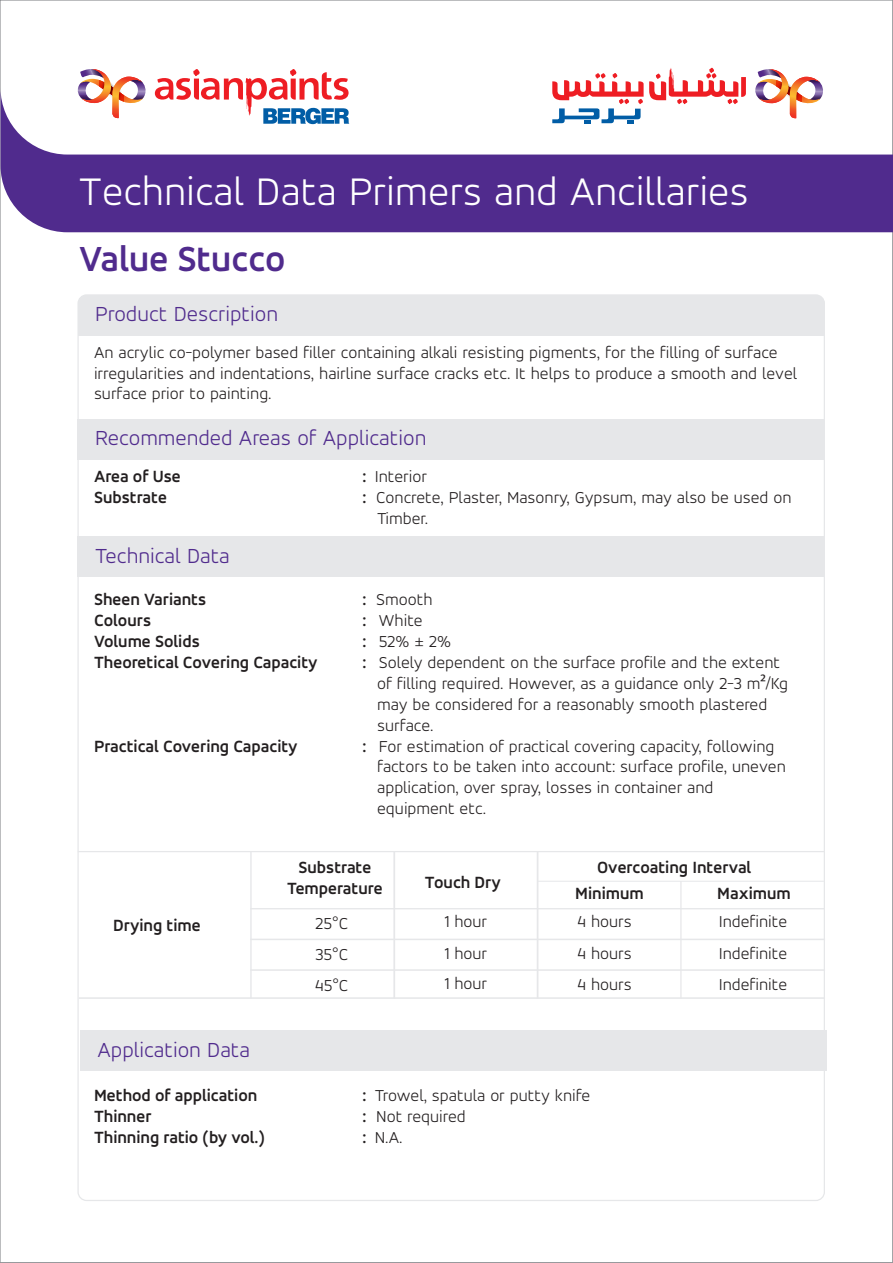
<style>
.page{position:relative;width:893px;height:1263px;background:#fff}
.page>*{position:absolute;margin:0;border:0;box-sizing:border-box;transform-origin:0 0}
.t1{font:300 42.3px "Accord Alternate";color:#fff}
.t2{font:700 37.35px "Accord Alternate";color:#502b8d}
.t3{font:300 22.35px "Accord Alternate";color:#502b8d}
.t4{font:300 17.4px/20.9px "Accord Alternate";color:#231f20}
.t5{font:700 17.4px/20.9px "Accord Alternate";color:#231f20;text-align:center}
.s1{font-weight:700}
.s2{font-family:"Myriad Pro";font-weight:400}
</style>
<div class="page">
<svg style="left:1px;top:88px;width:892px;height:144px;fill:#502b8d"></svg>
<div style="left:79px;top:296px;width:744px;height:40px;background:#e6e7e9"></div>
<div style="left:78px;top:419px;width:746px;height:41px;background:#e6e7e9"></div>
<svg style="left:753px;top:69px;width:72px;height:50px"></svg>
<svg style="left:552px;top:68px;width:194px;height:56px"></svg>
<svg style="left:155px;top:69px;width:194px;height:55px"></svg>
<svg style="left:76px;top:69px;width:71px;height:49px"></svg>
<div style="left:78px;top:536px;width:746px;height:41px;background:#e6e7e9"></div>
<div style="left:80px;top:1030px;width:747px;height:41px;background:#e6e7e9"></div>
<hr style="left:250px;top:908px;width:574px;height:1px;background:#e6e7e9">
<hr style="left:250px;top:939px;width:575px;height:1px;background:#e6e7e9">
<hr style="left:538px;top:881px;width:286px;height:1px;background:#e6e7e9">
<hr style="left:250px;top:969px;width:575px;height:2px;background:#e6e7e9">
<hr style="left:79px;top:997px;width:746px;height:2px;background:#e6e7e9">
<hr style="left:250px;top:852px;width:2px;height:146px;background:#e6e7e9">
<hr style="left:393px;top:852px;width:2px;height:146px;background:#e6e7e9">
<hr style="left:537px;top:852px;width:1px;height:146px;background:#e6e7e9">
<hr style="left:680px;top:881px;width:1px;height:117px;background:#e6e7e9">
<hr style="left:78px;top:851px;width:747px;height:1px;background:#e6e7e9">
<h1 class="t1" style="left:79px;top:166px;width:671px">Technical Data Primers and Ancillaries</h1>
<h2 class="t2" style="left:79px;top:237px;width:208px">Value Stucco</h2>
<p class="t3" style="left:95px;top:300px;width:184px">Product Description</p>
<p class="t4" style="left:94px;top:341px;width:705px">An acrylic co-polymer based filler containing alkali resisting pigments, for the filling of surface irregularities and indentations, hairline surface cracks etc. It helps to produce a smooth and level surface prior to painting.</p>
<p class="t3" style="left:95px;top:425px;width:333px">Recommended Areas of Application</p>
<p class="t5" style="left:94px;top:466px;width:88px">Area of Use</p>
<p class="t4" style="left:362px;top:466px;width:66px"><span class="s1">:</span> Interior</p>
<p class="t5" style="left:94px;top:487px;width:74px">Substrate</p>
<p class="t4" style="left:377px;top:487px;width:416px;text-indent:-15px"><span class="s1">:</span> Concrete, Plaster, Masonry, Gypsum, may also be used on<br>Timber.</p>
<p class="t3" style="left:95px;top:542px;width:136px">Technical Data</p>
<p class="t5" style="left:94px;top:589px;width:114px">Sheen Variants</p>
<p class="t4" style="left:362px;top:589px;width:72px"><span class="s1">:</span> Smooth</p>
<p class="t5" style="left:94px;top:610px;width:59px">Colours</p>
<p class="t4" style="left:362px;top:610px;width:62px"><span class="s1">:</span> White</p>
<p class="t5" style="left:94px;top:631px;width:107px">Volume Solids</p>
<p class="t4" style="left:362px;top:631px;width:90px"><span class="s1">:</span> 52% ± 2%</p>
<p class="t5" style="left:94px;top:651px;width:225px">Theoretical Covering Capacity</p>
<p class="t4" style="left:377px;top:651px;width:412px;text-indent:-15px"><span class="s1">:</span> Solely dependent on the surface profile and the extent of filling required. However, as a guidance only 2-3 m<span class="s2">²</span>/Kg may be considered for a reasonably smooth plastered surface.</p>
<p class="t5" style="left:94px;top:735px;width:205px">Practical Covering Capacity</p>
<p class="t4" style="left:377px;top:735px;width:410px;text-indent:-15px"><span class="s1">:</span> For estimation of practical covering capacity, following factors to be taken into account: surface profile, uneven application, over spray, losses in container and equipment etc.</p>
<p class="t5" style="left:113px;top:914px;width:89px">Drying time</p>
<p class="t5" style="left:287px;top:856px;width:97px">Substrate<br>Temperature</p>
<p class="t4" style="left:315px;top:907px;width:35px;line-height:31px;text-align:justify">25°C 35°C 45°C</p>
<p class="t5" style="left:425px;top:872px;width:78px">Touch Dry</p>
<p class="t5" style="left:717px;top:854px;width:75px;line-height:26.2px;text-align:left;text-indent:-120px">Overcoating Interval<br>Maximum</p>
<p class="t5" style="left:575px;top:883px;width:70px">Minimum</p>
<p class="t4" style="left:445px;top:905px;width:44px;line-height:31px;text-align:justify">1 hour 1 hour 1 hour</p>
<p class="t4" style="left:578px;top:906px;width:56px;line-height:31px;text-align:justify">4 hours 4 hours 4 hours</p>
<p class="t4" style="left:719px;top:906px;width:70px;line-height:31px;text-align:justify">Indefinite Indefinite Indefinite</p>
<p class="t3" style="left:97px;top:1036px;width:154px">Application Data</p>
<p class="t5" style="left:94px;top:1085px;width:165px">Method of application</p>
<p class="t4" style="left:362px;top:1085px;width:229px"><span class="s1">:</span> Trowel, spatula or putty knife</p>
<p class="t5" style="left:94px;top:1106px;width:59px">Thinner</p>
<p class="t4" style="left:362px;top:1106px;width:105px"><span class="s1">:</span> Not required</p>
<p class="t5" style="left:94px;top:1126px;width:172px">Thinning ratio (by vol.)</p>
<p class="t4" style="left:362px;top:1126px;width:42px"><span class="s1">:</span> N.A.</p>
</div>
